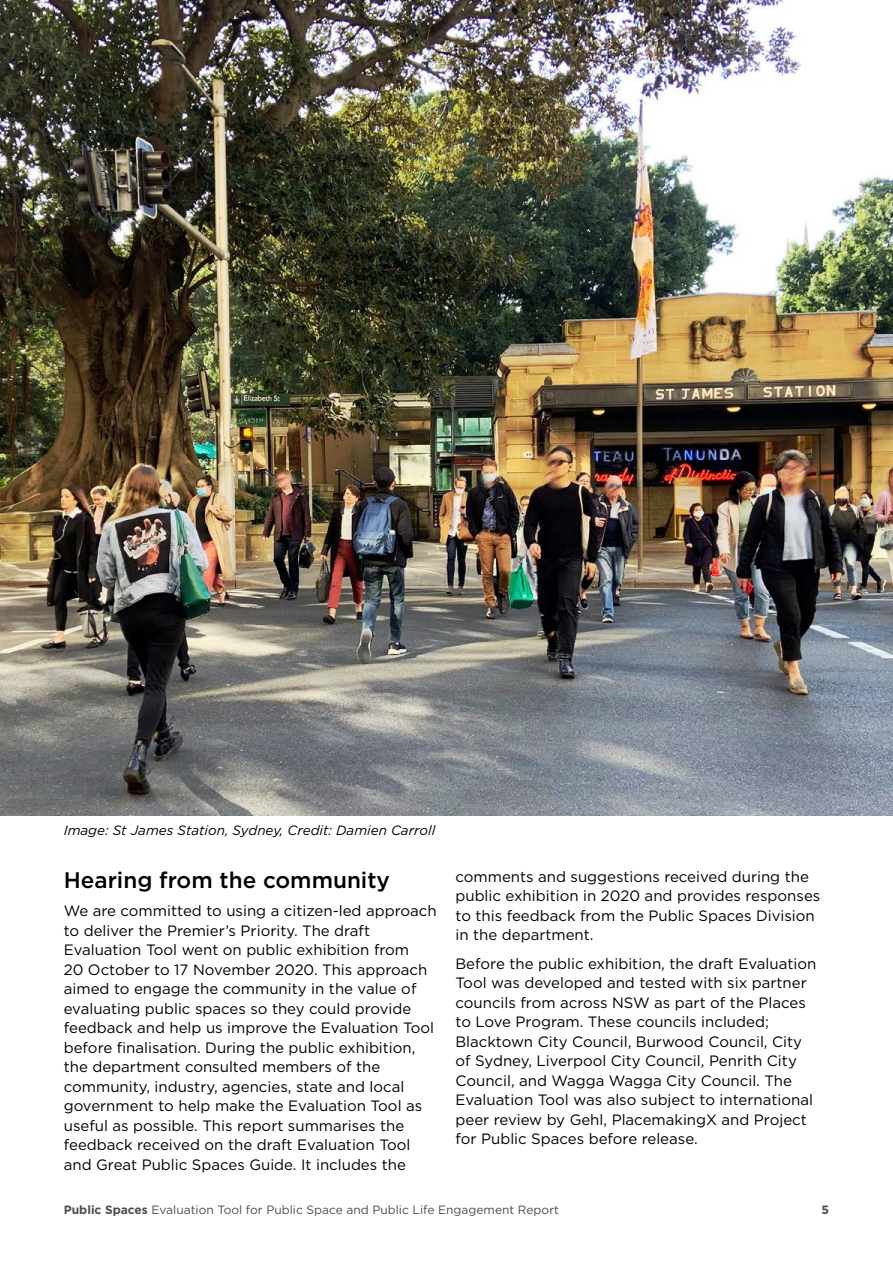
<style>
.page{position:relative;width:893px;height:1263px;background:#fff}
.page>*{position:absolute;margin:0;border:0;box-sizing:border-box;transform-origin:0 0}
.t1{font:500 22.5px "Gotham";color:#000}
.Body{font:15px/19.5px "Gotham";color:#000}
.t2{font:italic 13.5px "Gotham";color:#000}
.t3{font:12px "Gotham";color:#4d4d4d}
.t4{font:700 12px "Gotham";color:#4d4d4d}
.s1{font-weight:700}
</style>
<div class="page">
<img style="left:0;top:0;width:893px;height:815px">
<p class="t2" style="left:64px;top:821px;width:373px">Image: St James Station, Sydney, Credit: Damien Carroll</p>
<h2 class="t1" style="left:64px;top:865px;width:328px">Hearing from the community</h2>
<p class="Body" style="left:64px;top:901px;width:374px">We are committed to using a citizen-led approach to deliver the Premier’s Priority. The draft Evaluation Tool went on public exhibition from<br>20 October to 17 November 2020. This approach aimed to engage the community in the value of evaluating public spaces so they could provide feedback and help us improve the Evaluation Tool before finalisation. During the public exhibition, the department consulted members of the community, industry, agencies, state and local government to help make the Evaluation Tool as useful as possible. This report summarises the feedback received on the draft Evaluation Tool and Great Public Spaces Guide. It includes the</p>
<p class="Body" style="left:455px;top:866px;width:366px">comments and suggestions received during the public exhibition in 2020 and provides responses to this feedback from the Public Spaces Division in the department.</p>
<p class="Body" style="left:455px;top:953px;width:362px">Before the public exhibition, the draft Evaluation Tool was developed and tested with six partner councils from across NSW as part of the Places to Love Program. These councils included; Blacktown City Council, Burwood Council, City of Sydney, Liverpool City Council, Penrith City Council, and Wagga Wagga City Council. The Evaluation Tool was also subject to international peer review by Gehl, PlacemakingX and Project for Public Spaces before release.</p>
<p class="t3" style="left:64px;top:1202px;width:497px"><span class="s1">Public Spaces</span> Evaluation Tool for Public Space and Public Life Engagement Report</p>
<p class="t4" style="left:822px;top:1202px;width:9px">5</p>
</div>
